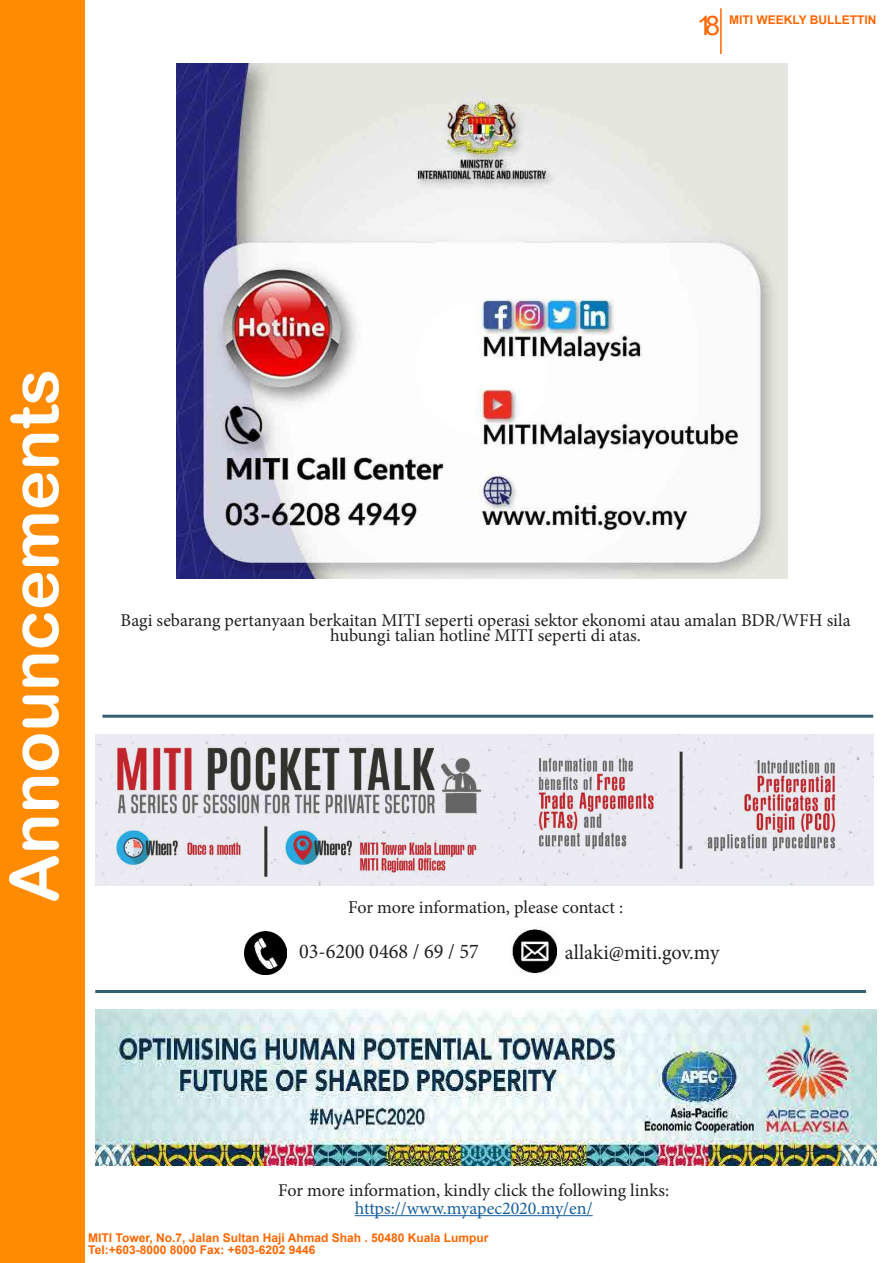
<style>
.page{position:relative;width:893px;height:1263px;background:#fff}
.page>*{position:absolute;margin:0;border:0;box-sizing:border-box;transform-origin:0 0}
.t1{font:67.5px "Arial Rounded MT Bold";color:#fff}
.t2{font:27px "Arial";color:#f60}
.t3{font:21px "Minion Pro";color:#231f20}
.t4{font:18px/15px "Minion Pro";color:#231f20;text-align:center}
.t5{font:18px "Minion Pro";color:#175d9e}
.t6{font:700 12px/12px "Arial";color:#f60}
</style>
<div class="page">
<hr style="left:720px;top:8px;width:2px;height:46px;background:#f60">
<div style="left:0;top:0;width:84px;height:1263px;background:#ff8b03"></div>
<hr style="left:102px;top:715px;width:771px;height:3px;background:#346072">
<img style="left:95px;top:1010px;width:781px;height:156px">
<hr style="left:95px;top:990px;width:771px;height:3px;background:#346072">
<hr style="left:355px;top:1215px;width:238px;height:1px;background:#175d9e">
<img style="left:95px;top:734px;width:778px;height:151px">
<img style="left:244px;top:932px;width:43px;height:42px">
<img style="left:512px;top:928px;width:46px;height:46px">
<img style="left:176px;top:63px;width:611px;height:516px">
<h2 class="t2" style="left:697px;top:7px;width:25px">18</h2>
<p class="t6" style="left:729px;top:14px;width:149px">MITI WEEKLY BULLETTIN</p>
<p class="t1" style="left:-6px;top:903px;width:535px;rotate:-90deg">Announcements</p>
<p class="t4" style="left:121px;top:612px;width:732px">Bagi sebarang pertanyaan berkaitan MITI seperti operasi sektor ekonomi atau amalan BDR/WFH sila hubungi talian hotline MITI seperti di atas.</p>
<p class="t4" style="left:348px;top:900px;width:276px">For more information, please contact :</p>
<p class="t3" style="left:299px;top:937px;width:181px">03-6200 0468 / 69 / 57</p>
<p class="t3" style="left:565px;top:938px;width:156px">allaki@miti.gov.my</p>
<p class="t4" style="left:278px;top:1183px;width:392px">For more information, kindly click the following links:</p>
<p class="t5" style="left:355px;top:1196px;width:239px">https://www.myapec2020.my/en/</p>
<p class="t6" style="left:88px;top:1232px;width:402px">MITI Tower, No.7, Jalan Sultan Haji Ahmad Shah . 50480 Kuala Lumpur<br>Tel:+603-8000 8000 Fax: +603-6202 9446</p>
</div>
